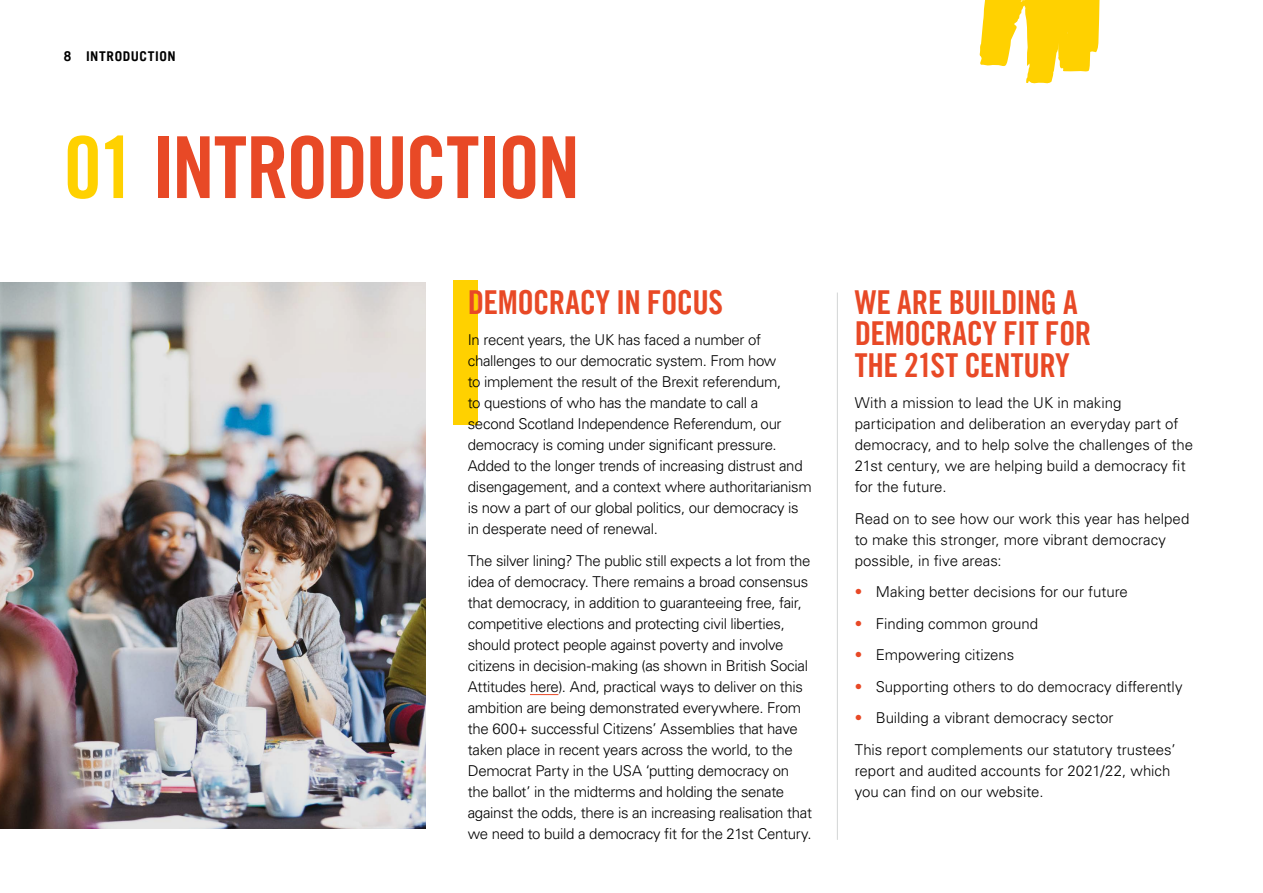
<style>
.page{position:relative;width:1263px;height:893px;background:#fff}
.page>*{position:absolute;margin:0;border:0;box-sizing:border-box;transform-origin:0 0}
.t1{font:199.8px "Trade Gothic LT Pro Bd Cn 20";color:#ffd100}
.t2{font:85.5px "Trade Gothic LT Pro Bd Cn 20";letter-spacing:-.035em;color:#e84926}
.t3{font:33px/31.5px "Trade Gothic LT Pro Bd Cn 20";letter-spacing:-.02em;color:#e84926}
.t4{font:300 15px/21px "Univers LT Pro 45";letter-spacing:-.02em;color:#000}
.t5{font:300 15px/21px "Univers LT Pro 45";color:#000}
.t6{font:700 13.5px "Trade Gothic LT Pro";color:#000}
.s1{color:#ffd100}
.s2{color:#e84926}
</style>
<div class="page">
<img style="left:0;top:282px;width:425px;height:546px">
<svg style="left:530px;top:694px;width:28px;height:1px"></svg>
<hr style="left:837px;top:293px;width:1px;height:547px;background:#d3d5d5">
<svg style="left:979px;top:0;width:121px;height:83px"></svg>
<p class="t6" style="left:64px;top:48px;width:36px">8 INTRO</p>
<p class="t6" style="left:123px;top:48px;width:33px">DUCTION</p>
<h2 class="t2" style="left:64px;top:116px;width:518px"><span class="s1">01</span> INTRODUCTION</h2>
<h1 class="t1" style="left:438px;top:232px;width:57px">I</h1>
<h3 class="t3" style="left:468px;top:286px;width:257px">DEMOCRACY IN FOCUS</h3>
<p class="t4" style="left:468px;top:329px;width:345px">In recent years, the UK has faced a number of challenges to our democratic system. From how<br>to implement the result of the Brexit referendum,<br>to questions of who has the mandate to call a<br>second Scotland Independence Referendum, our democracy is coming under significant pressure.<br>Added to the longer trends of increasing distrust and disengagement, and a context where authoritarianism is now a part of our global politics, our democracy is in desperate need of renewal.</p>
<p class="t4" style="left:468px;top:549px;width:346px">The silver lining? The public still expects a lot from the idea of democracy. There remains a broad consensus that democracy, in addition to guaranteeing free, fair, competitive elections and protecting civil liberties, should protect people against poverty and involve citizens in decision-making (as shown in British Social Attitudes here). And, practical ways to deliver on this ambition are being demonstrated everywhere. From the 600+ successful Citizens’ Assemblies that have taken place in recent years across the world, to the Democrat Party in the USA ‘putting democracy on the ballot’ in the midterms and holding the senate against the odds, there is an increasing realisation that we need to build a democracy fit for the 21st Century.</p>
<h3 class="t3" style="left:855px;top:286px;width:238px">WE ARE BUILDING A<br>DEMOCRACY FIT FOR<br>THE 21ST CENTURY</h3>
<p class="t5" style="left:855px;top:392px;width:340px">With a mission to lead the UK in making participation and deliberation an everyday part of democracy, and to help solve the challenges of the 21st century, we are helping build a democracy fit for the future.</p>
<p class="t5" style="left:855px;top:507px;width:336px">Read on to see how our work this year has helped to make this stronger, more vibrant democracy possible, in five areas:</p>
<p class="t4" style="left:855px;top:581px;width:275px"><span class="s2">•</span> Making better decisions for our future</p>
<p class="t5" style="left:855px;top:612px;width:185px"><span class="s2">•</span> Finding common ground</p>
<p class="t4" style="left:855px;top:644px;width:161px"><span class="s2">•</span> Empowering citizens</p>
<p class="t5" style="left:855px;top:675px;width:329px"><span class="s2">•</span> Supporting others to do democracy differently</p>
<p class="t5" style="left:855px;top:702px;width:322px;line-height:31.5px"><span class="s2">•</span> Building a vibrant democracy sector<br>This report complements our statutory trustees’</p>
<p class="t5" style="left:855px;top:759px;width:317px">report and audited accounts for 2021/22, which you can find on our website.</p>
</div>
